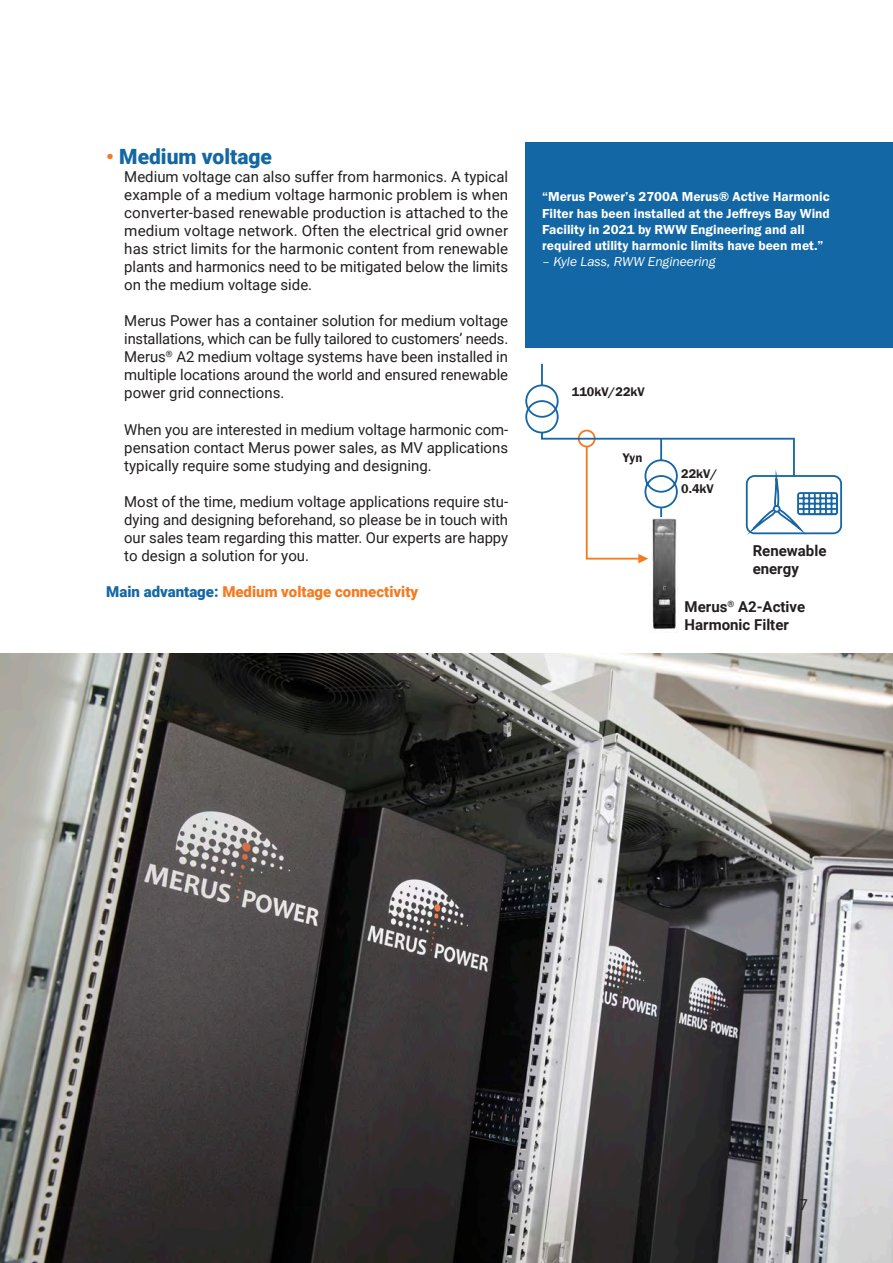
<style>
.page{position:relative;width:893px;height:1263px;background:#fff}
.page>*{position:absolute;margin:0;border:0;box-sizing:border-box;transform-origin:0 0}
.Sisennetty_väliotsik{font:900 21px "Roboto";color:#1367a4}
.Sisennetty_leipis{font:15px/18px "Roboto";color:#231f20;text-align:justify}
.Leipis{font:700 15px "Roboto";color:#231f20}
.Väliotsikko_rivi_1{font:900 15px "Roboto";color:#f47b21}
.Iso_nosto{font:13.5px/16.2px "Franklin Gothic URW Dem";color:#fff}
.Iso_nosto-2{font:13.5px "Franklin Gothic URW Boo Ita";color:#fff}
.t1{font:600 12.9px/15px "Franklin Gothic";color:#231f20}
.s1{color:#f47b21}
.s2{color:#1367a4}
</style>
<div class="page">
<div style="left:525px;top:142px;width:368px;height:206px;background:#1367a4"></div>
<img style="left:0;top:654px;width:893px;height:609px">
<div style="left:525px;top:384px;width:34px;height:34px;border:2px solid #1666a6;border-radius:50%"></div>
<div style="left:746px;top:475px;width:96px;height:59px;border:2px solid #1666a6;border-radius:8px"></div>
<div style="left:797px;top:492px;width:41px;height:23px;border:2px solid #1666a6;border-radius:2px"></div>
<svg style="left:525px;top:399px;width:312px;height:164px"></svg>
<div style="left:773px;top:505px;width:7px;height:8px;border:2px solid #1666a6;border-radius:50%"></div>
<hr style="left:660px;top:439px;width:2px;height:21px;background:#1666a6">
<hr style="left:541px;top:364px;width:2px;height:21px;background:#1666a6">
<hr style="left:660px;top:508px;width:2px;height:22px;background:#1666a6">
<img style="left:650px;top:518px;width:28px;height:112px">
<p class="Sisennetty_väliotsik" style="left:106px;top:142px;width:167px"><span class="s1">•</span> Medium voltage</p>
<p class="Sisennetty_leipis" style="left:124px;top:168px;width:385px">Medium voltage can also suffer from harmonics. A typical example of a medium voltage harmonic problem is when converter-based renewable production is attached to the medium voltage network. Often the electrical grid owner has strict limits for the harmonic content from renewable plants and harmonics need to be mitigated below the limits on the medium voltage side.</p>
<p class="Sisennetty_leipis" style="left:124px;top:312px;width:385px">Merus Power has a container solution for medium voltage installations, which can be fully tailored to customers’ needs.<br>Merus<sup>®</sup> A2 medium voltage systems have been installed in multiple locations around the world and ensured renewable power grid connections.</p>
<p class="Sisennetty_leipis" style="left:124px;top:420px;width:385px">When you are interested in medium voltage harmonic com&shy;pensation contact Merus power sales, as MV applications typically require some studying and designing.</p>
<p class="Sisennetty_leipis" style="left:124px;top:492px;width:385px">Most of the time, medium voltage applications require stu&shy;dying and designing beforehand, so please be in touch with our sales team regarding this matter. Our experts are happy to design a solution for you.</p>
<p class="Väliotsikko_rivi_1" style="left:106px;top:581px;width:314px"><span class="s2">Main advantage:</span> Medium voltage connectivity</p>
<p class="Iso_nosto" style="left:542px;top:188px;width:289px">“Merus Power’s 2700A Merus® Active Harmonic Filter has been installed at the Jeffreys Bay Wind Facility in 2021 by RWW Engineering and all required utility harmonic limits have been met.”</p>
<p class="Iso_nosto-2" style="left:542px;top:253px;width:175px">– Kyle Lass, RWW Engineering</p>
<p class="t1" style="left:572px;top:385px;width:74px">110kV/22kV</p>
<p class="t1" style="left:623px;top:450px;width:21px">Yyn</p>
<p class="t1" style="left:681px;top:466px;width:38px">22kV/<br>0.4kV</p>
<p class="Leipis" style="left:753px;top:540px;width:75px">Renewable</p>
<p class="Leipis" style="left:753px;top:558px;width:48px">energy</p>
<p class="Leipis" style="left:685px;top:597px;width:122px">Merus<sup>®</sup> A2-Active</p>
<p class="Leipis" style="left:685px;top:615px;width:106px">Harmonic Filter</p>
<p class="Sisennetty_leipis" style="left:799px;top:1195px;width:10px">7</p>
</div>
